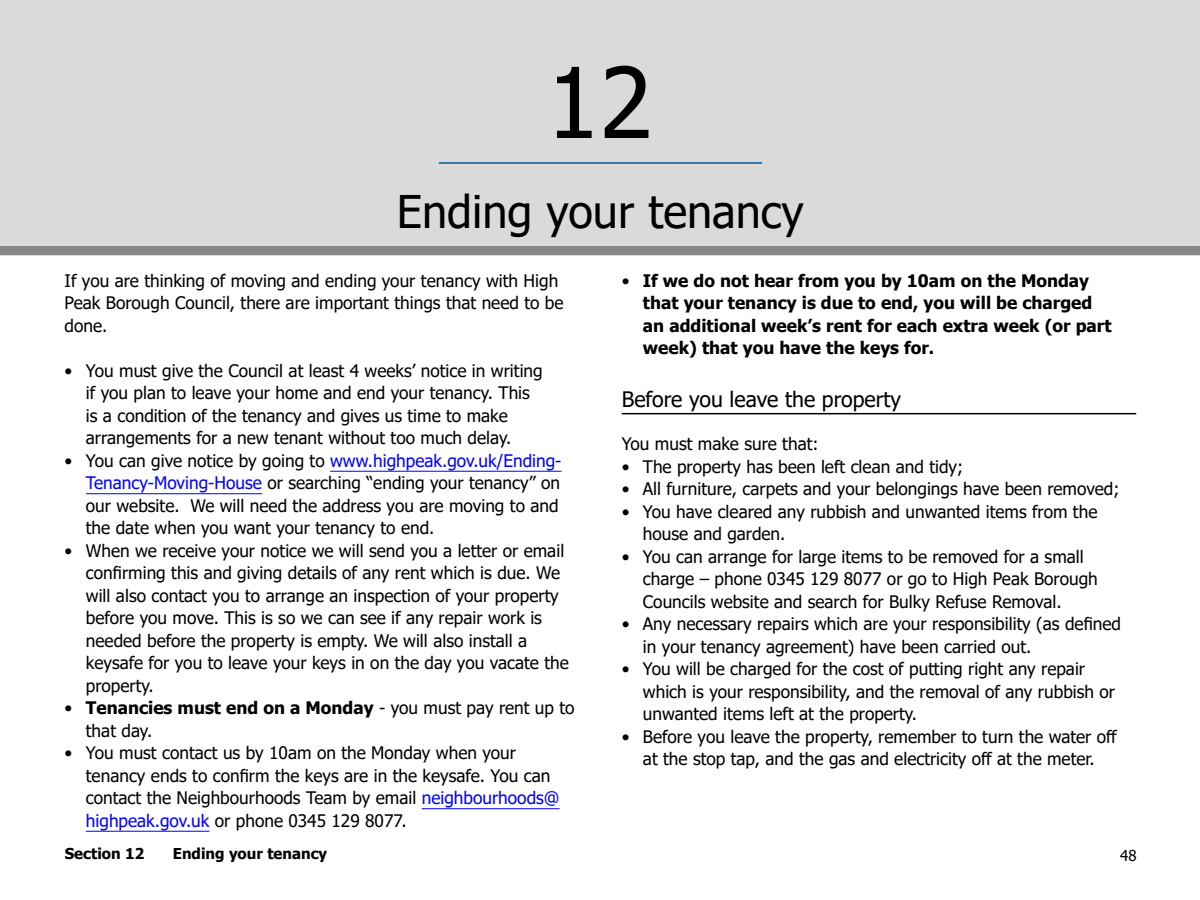
<style>
.page{position:relative;width:1200px;height:900px;background:#fff}
.page>*{position:absolute;margin:0;border:0;box-sizing:border-box;transform-origin:0 0}
.t1{font:97.5px "Tahoma";color:#000}
.t2{font:45px "Tahoma";color:#000}
.Subhead{font:21.3px "Tahoma";color:#000}
.Bullets{font:17.25px/22.5px "Tahoma";color:#000}
.Bullets-2{font:700 17.25px/22.5px "Tahoma";color:#000}
.Body{font:17.25px/22.5px "Tahoma";color:#000}
.Body-2{font:700 15px "Tahoma";color:#000}
.t3{font:15px "Tahoma";color:#000}
.s1{color:#00f}
.s2{font-weight:700}
.s3{font-weight:400}
</style>
<div class="page">
<div style="left:0;top:0;width:1200px;height:255px;background:#dadada"></div>
<hr style="left:439px;top:162px;width:323px;height:2px;background:#005992">
<div style="left:0;top:247px;width:1200px;height:8px;background:#878787"></div>
<hr style="left:330px;top:471px;width:232px;height:1px;background:#00f">
<hr style="left:86px;top:493px;width:176px;height:1px;background:#00f">
<hr style="left:422px;top:808px;width:138px;height:1px;background:#00f">
<hr style="left:86px;top:831px;width:123px;height:1px;background:#00f">
<hr style="left:622px;top:413px;width:514px;height:1px;background:#000">
<h1 class="t1" style="left:546px;top:37px;width:108px">12</h1>
<h2 class="t2" style="left:397px;top:181px;width:409px">Ending your tenancy</h2>
<p class="Body" style="left:65px;top:270px;width:500px">If you are thinking of moving and ending your tenancy with High<br>Peak Borough Council, there are important things that need to be done.</p>
<p class="Bullets" style="left:86px;top:360px;width:458px;text-indent:-21px">• You must give the Council at least 4 weeks’ notice in writing if you plan to leave your home and end your tenancy. This is a condition of the tenancy and gives us time to make arrangements for a new tenant without too much delay.</p>
<p class="Bullets" style="left:86px;top:450px;width:477px;text-indent:-21px">• You can give notice by going to <span class="s1">www.highpeak.gov.uk/Ending-Tenancy-Moving-House</span> or searching “ending your tenancy” on our website. We will need the address you are moving to and the date when you want your tenancy to end.</p>
<p class="Bullets" style="left:86px;top:540px;width:484px;text-indent:-21px">• When we receive your notice we will send you a letter or email confirming this and giving details of any rent which is due. We will also contact you to arrange an inspection of your property before you move. This is so we can see if any repair work is needed before the property is empty. We will also install a keysafe for you to leave your keys in on the day you vacate the property.</p>
<p class="Bullets" style="left:86px;top:698px;width:490px;text-indent:-21px">• <span class="s2">Tenancies must end on a Monday</span> - you must pay rent up to that day.</p>
<p class="Bullets" style="left:86px;top:743px;width:475px;text-indent:-21px">• You must contact us by 10am on the Monday when your tenancy ends to confirm the keys are in the keysafe. You can contact the Neighbourhoods Team by email <span class="s1">neighbourhoods@ highpeak.gov.uk</span> or phone 0345 129 8077.</p>
<p class="Bullets-2" style="left:643px;top:270px;width:470px;text-indent:-21px"><span class="s3">•</span> If we do not hear from you by 10am on the Monday that your tenancy is due to end, you will be charged an additional week’s rent for each extra week (or part week) that you have the keys for.</p>
<h2 class="Subhead" style="left:622px;top:385px;width:281px">Before you leave the property</h2>
<p class="Bullets" style="left:622px;top:434px;width:198px">You must make sure that:</p>
<p class="Bullets" style="left:622px;top:456px;width:343px">• The property has been left clean and tidy;</p>
<p class="Bullets" style="left:622px;top:479px;width:499px">• All furniture, carpets and your belongings have been removed;</p>
<p class="Bullets" style="left:643px;top:501px;width:456px;text-indent:-21px">• You have cleared any rubbish and unwanted items from the house and garden.</p>
<p class="Bullets" style="left:643px;top:546px;width:457px;text-indent:-21px">• You can arrange for large items to be removed for a small charge – phone 0345 129 8077 or go to High Peak Borough<br>Councils website and search for Bulky Refuse Removal.</p>
<p class="Bullets" style="left:643px;top:614px;width:480px;text-indent:-21px">• Any necessary repairs which are your responsibility (as defined in your tenancy agreement) have been carried out.</p>
<p class="Bullets" style="left:643px;top:659px;width:474px;text-indent:-21px">• You will be charged for the cost of putting right any repair which is your responsibility, and the removal of any rubbish or unwanted items left at the property.</p>
<p class="Bullets" style="left:622px;top:726px;width:497px;text-align:center">• Before you leave the property, remember to turn the water off at the stop tap, and the gas and electricity off at the meter.</p>
<p class="Body-2" style="left:65px;top:843px;width:81px">Section 12</p>
<p class="Body-2" style="left:173px;top:843px;width:156px">Ending your tenancy</p>
<p class="t3" style="left:1120px;top:845px;width:18px">48</p>
</div>
